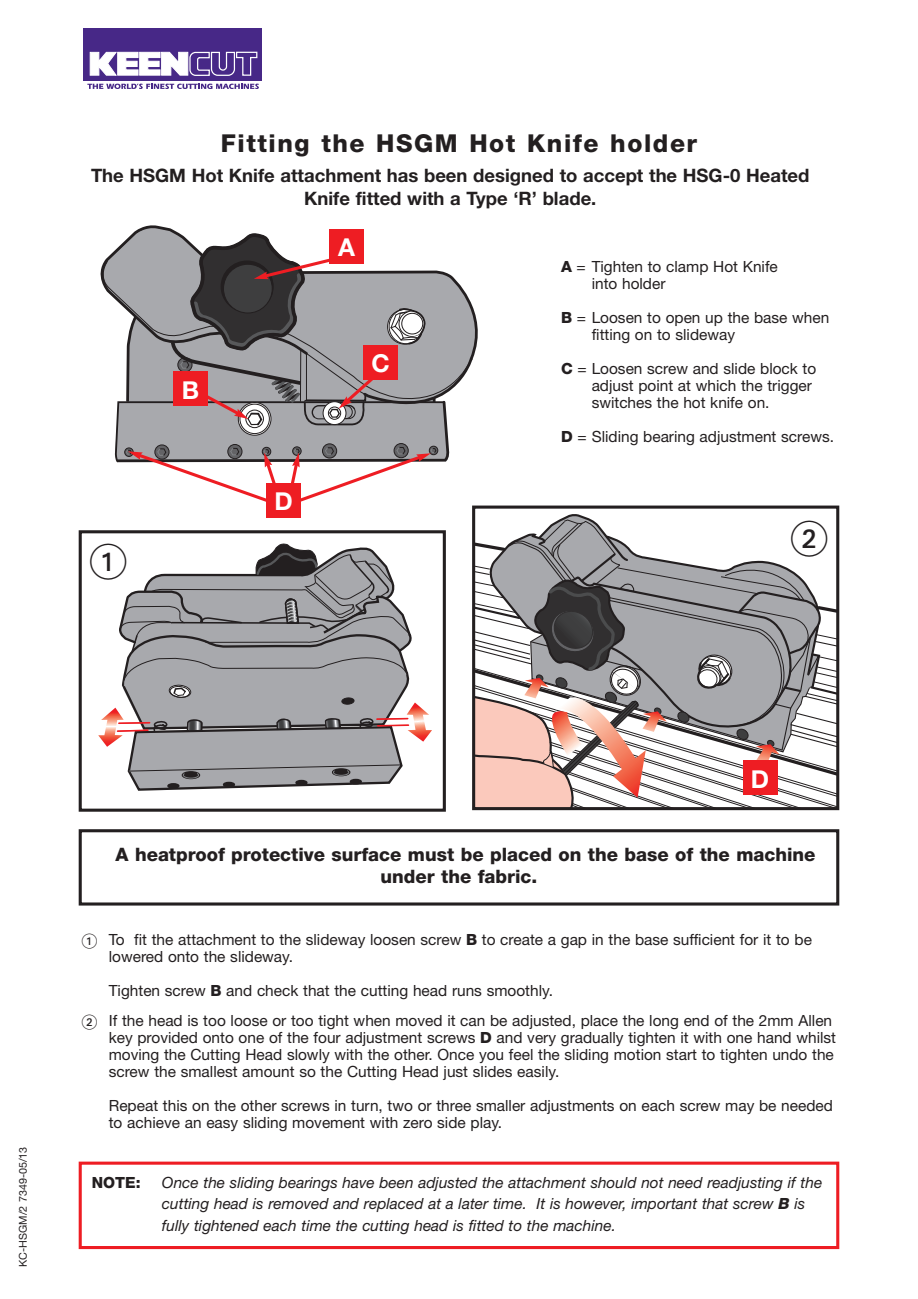
<style>
.page{position:relative;width:918px;height:1299px;background:#fff}
.page>*{position:absolute;margin:0;border:0;box-sizing:border-box;transform-origin:0 0}
.t1{font:800 24.6px "Helvetica Neue";letter-spacing:.065em;color:#231f20}
.t2{font:700 24.6px "Helvetica Neue";color:#fff}
.t3{font:700 18.45px/22.2px "Helvetica Neue";color:#231f20;text-align:center}
.t4{font:800 18.45px/22.2px "Helvetica Neue";color:#231f20}
.t5{font:15.45px/17px "Helvetica Neue";color:#231f20}
.t6{font:italic 15.45px/21.6px "Helvetica Neue";color:#231f20}
.t7{font:800 15.45px "Helvetica Neue";color:#231f20}
.t8{font:10.8px "Helvetica Neue";color:#231f20}
.s1{font-weight:800}
</style>
<div class="page">
<div style="left:84px;top:28px;width:178px;height:52px;background:#472887"></div>
<svg style="left:90px;top:51px;width:168px;height:25px"></svg>
<svg style="left:87px;top:84px;width:172px;height:5px"></svg>
<div style="left:266px;top:483px;width:35px;height:35px;background:#ee1d23"></div>
<svg style="left:101px;top:225px;width:377px;height:277px"></svg>
<div style="left:79px;top:530px;width:367px;height:281px;border:3px solid #231f20"></div>
<div style="left:472px;top:505px;width:367px;height:305px;border:3px solid #231f20"></div>
<div style="left:79px;top:1161px;width:760px;height:87px;border:3px solid #ee1d23"></div>
<div style="left:79px;top:829px;width:760px;height:76px;border:3px solid #231f20"></div>
<svg style="left:98px;top:544px;width:334px;height:246px"></svg>
<svg style="left:474px;top:514px;width:364px;height:294px"></svg>
<h1 class="t1" style="left:221px;top:134px;width:478px">Fitting the HSGM Hot Knife holder</h1>
<p class="t3" style="left:91px;top:166px;width:720px">The HSGM Hot Knife attachment has been designed to accept the HSG-0 Heated<br>Knife fitted with a Type ‘R’ blade.</p>
<h1 class="t2" style="left:182px;top:381px;width:19px">B</h1>
<h1 class="t2" style="left:338px;top:238px;width:18px">A</h1>
<h1 class="t2" style="left:371px;top:354px;width:20px">C</h1>
<h1 class="t2" style="left:274px;top:492px;width:20px">D</h1>
<p class="t5" style="left:592px;top:259px;width:188px;text-indent:-31px"><span class="s1">A</span> = Tighten to clamp Hot Knife into holder</p>
<p class="t5" style="left:592px;top:310px;width:239px;text-indent:-31px"><span class="s1">B</span> = Loosen to open up the base when fitting on to slideway</p>
<p class="t5" style="left:592px;top:361px;width:226px;text-indent:-31px"><span class="s1">C</span> = Loosen screw and slide block to adjust point at which the trigger switches the hot knife on.</p>
<p class="t5" style="left:561px;top:429px;width:274px"><span class="s1">D</span> = Sliding bearing adjustment screws.</p>
<p class="t8" style="left:19px;top:1266px;width:122px;rotate:-90deg">KC-HSGM/2 7349-05/13</p>
<h1 class="t2" style="left:751px;top:770px;width:20px">D</h1>
<p class="t4" style="left:381px;top:845px;width:436px;text-indent:-265px">A heatproof protective surface must be placed on the base of the machine under the fabric.</p>
<p class="t5" style="left:109px;top:932px;width:705px">To fit the attachment to the slideway loosen screw <span class="s1">B</span> to create a gap in the base sufficient for it to be lowered onto the slideway.</p>
<p class="t5" style="left:109px;top:977px;width:725px;line-height:29.8px">Tighten screw <span class="s1">B</span> and check that the cutting head runs smoothly.<br>If the head is too loose or too tight when moved it can be adjusted, place the long end of the 2mm Allen</p>
<p class="t5" style="left:109px;top:1030px;width:729px">key provided onto one of the four adjustment screws <span class="s1">D</span> and very gradually tighten it with one hand whilst moving the Cutting Head slowly with the other. Once you feel the sliding motion start to tighten undo the screw the smallest amount so the Cutting Head just slides easily.</p>
<p class="t5" style="left:109px;top:1098px;width:726px">Repeat this on the other screws in turn, two or three smaller adjustments on each screw may be needed to achieve an easy sliding movement with zero side play.</p>
<p class="t7" style="left:92px;top:1176px;width:50px">NOTE:</p>
<p class="t6" style="left:162px;top:1172px;width:662px">Once the sliding bearings have been adjusted the attachment should not need readjusting if the cutting head is removed and replaced at a later time. It is however, important that screw <span class="s1">B</span> is fully tightened each time the cutting head is fitted to the machine.</p>
</div>
